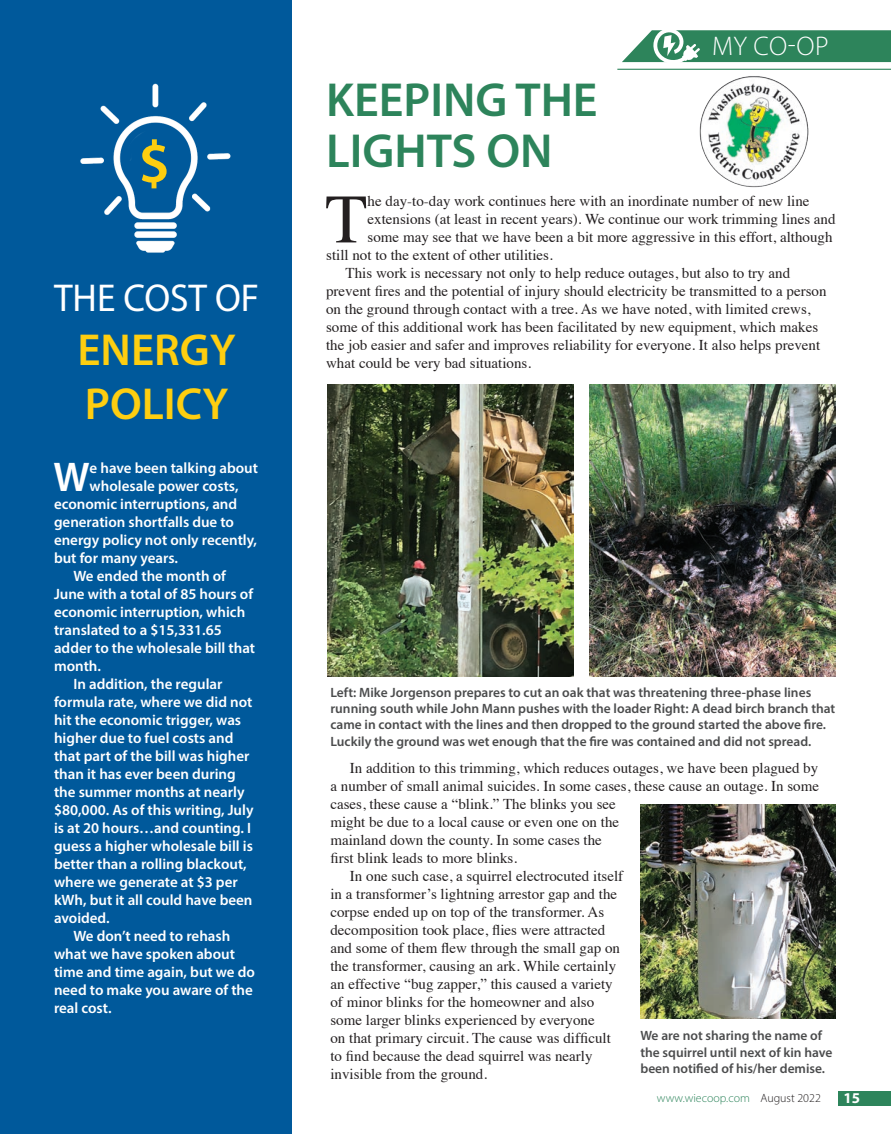
<style>
.page{position:relative;width:891px;height:1134px;background:#fff}
.page>*{position:absolute;margin:0;border:0;box-sizing:border-box;transform-origin:0 0}
.subheads{font:69.45px "Times";color:#231f20}
.subheads-2{font:600 60px "Myriad Pro";color:#fece10}
.subheads-3{font:600 48px/51px "Myriad Pro";color:#2d845b}
.subheads-4{font:600 45px/54px "Myriad Pro";color:#fece10}
.subheads-5{font:600 41.7px "Myriad Pro";color:#fff}
.subheads-6{font:39px "Myriad Pro";color:#fff;scale:.96 1}
.t1{font:300 27px "Myriad Pro";color:#fff}
.subheads-7{font:15px/18px "Times";color:#231f20}
.subheads-8{font:600 15px/18px "Myriad Pro";color:#fff}
.t2{font:700 15px "Myriad Pro";color:#fff}
.subheads-9{font:600 13.5px/16.2px "Myriad Pro";color:#4b4c4d}
.t3{font:300 12px "Myriad Pro";color:#2d845b}
.s1{color:#231f20}
</style>
<div class="page">
<div style="left:0;top:0;width:292px;height:1134px;background:#00599b"></div>
<hr style="left:617px;top:69px;width:274px;height:1px;background:#2d845b">
<svg style="left:622px;top:30px;width:269px;height:33px;background:#4e9774"></svg>
<div style="left:838px;top:1091px;width:53px;height:14px;background:#2d845b"></div>
<img style="left:699px;top:76px;width:110px;height:112px">
<img style="left:328px;top:384px;width:246px;height:292px">
<img style="left:589px;top:384px;width:246px;height:292px">
<img style="left:640px;top:805px;width:195px;height:213px">
<img style="left:80px;top:83px;width:151px;height:170px">
<p class="subheads-2" style="left:138px;top:125px;width:34px">$</p>
<p class="subheads-6" style="left:54px;top:274px;width:215px">THE COST OF</p>
<p class="subheads-4" style="left:77px;top:322px;width:160px">ENERGY<br>POLICY</p>
<p class="subheads-5" style="left:53px;top:451px;width:38px">W</p>
<p class="subheads-8" style="left:90px;top:459px;width:170px">e have been talking about</p>
<p class="subheads-8" style="left:90px;top:477px;width:150px">wholesale power costs,</p>
<p class="subheads-8" style="left:54px;top:495px;width:185px">economic interruptions, and</p>
<p class="subheads-8" style="left:54px;top:513px;width:182px">generation shortfalls due to</p>
<p class="subheads-8" style="left:54px;top:531px;width:205px">energy policy not only recently,</p>
<p class="subheads-8" style="left:54px;top:549px;width:126px">but for many years.</p>
<p class="subheads-8" style="left:54px;top:567px;width:203px;text-indent:20px">We ended the month of<br>June with a total of 85 hours of economic interruption, which translated to a $15,331.65 adder to the wholesale bill that month.</p>
<p class="subheads-8" style="left:54px;top:675px;width:201px;text-indent:20px">In addition, the regular formula rate, where we did not hit the economic trigger, was higher due to fuel costs and that part of the bill was higher than it has ever been during the summer months at nearly $80,000. As of this writing, July is at 20 hours…and counting. I guess a higher wholesale bill is better than a rolling blackout, where we generate at $3 per kWh, but it all could have been avoided.</p>
<p class="subheads-8" style="left:54px;top:927px;width:202px;text-indent:20px">We don’t need to rehash what we have spoken about time and time again, but we do need to make you aware of the real cost.</p>
<p class="t1" style="left:712px;top:30px;width:118px">MY CO-OP</p>
<p class="subheads-3" style="left:326px;top:73px;width:273px">KEEPING THE<br>LIGHTS ON</p>
<p class="subheads" style="left:325px;top:154px;width:44px">T</p>
<p class="subheads-7" style="left:368px;top:191px;width:443px">he day-to-day work continues here with an inordinate number of new line</p>
<p class="subheads-7" style="left:368px;top:209px;width:470px">extensions (at least in recent years). We continue our work trimming lines and</p>
<p class="subheads-7" style="left:368px;top:227px;width:467px">some may see that we have been a bit more aggressive in this effort, although</p>
<p class="subheads-7" style="left:326px;top:245px;width:228px">still not to the extent of other utilities.</p>
<p class="subheads-7" style="left:326px;top:263px;width:502px;text-indent:20px">This work is necessary not only to help reduce outages, but also to try and prevent fires and the potential of injury should electricity be transmitted to a person on the ground through contact with a tree. As we have noted, with limited crews, some of this additional work has been facilitated by new equipment, which makes the job easier and safer and improves reliability for everyone. It also helps prevent what could be very bad situations.</p>
<p class="subheads-9" style="left:330px;top:684px;width:506px">Left: Mike Jorgenson prepares to cut an oak that was threatening three-phase lines running south while John Mann pushes with the loader Right: A dead birch branch that came in contact with the lines and then dropped to the ground started the above fire.<br>Luckily the ground was wet enough that the fire was contained and did not spread.</p>
<p class="subheads-7" style="left:330px;top:757px;width:490px;text-indent:20px">In addition to this trimming, which reduces outages, we have been plagued by a number of small animal suicides. In some cases, these cause an outage. In some cases, these cause a “blink.” The blinks you see<br>might be due to a local cause or even one on the<br>mainland down the county. In some cases the<br>first blink leads to more blinks.</p>
<p class="subheads-7" style="left:330px;top:865px;width:294px;text-indent:20px">In one such case, a squirrel electrocuted itself in a transformer’s lightning arrestor gap and the corpse ended up on top of the transformer. As decomposition took place, flies were attracted and some of them flew through the small gap on the transformer, causing an ark. While certainly an effective “bug zapper,” this caused a variety of minor blinks for the homeowner and also some larger blinks experienced by everyone<br>on that primary circuit. The cause was difficult to find because the dead squirrel was nearly invisible from the ground.</p>
<p class="subheads-9" style="left:640px;top:1027px;width:194px">We are not sharing the name of the squirrel until next of kin have been notified of his/her demise.</p>
<p class="t3" style="left:657px;top:1091px;width:165px">www.wiecoop.com <span class="s1">August 2022</span></p>
<p class="t2" style="left:844px;top:1088px;width:18px">15</p>
</div>
